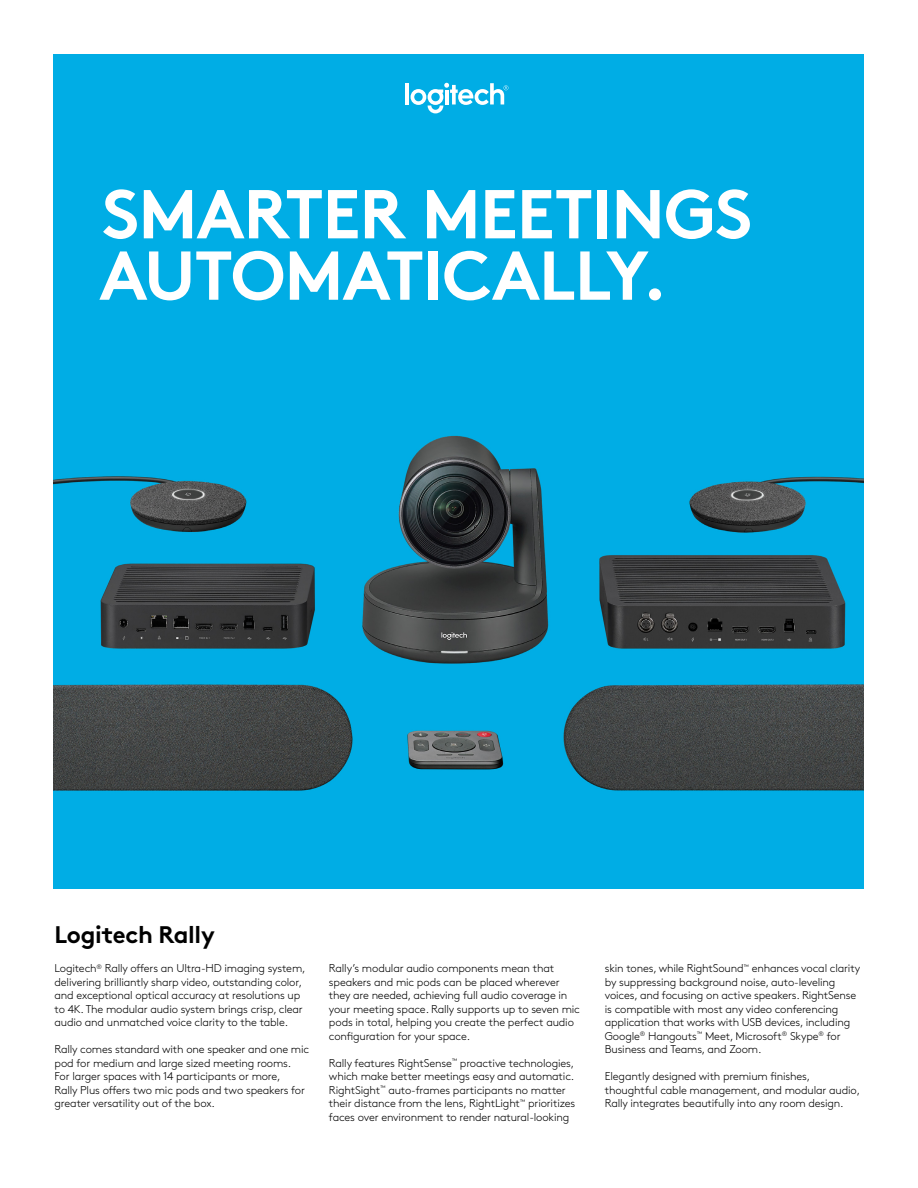
<style>
.page{position:relative;width:918px;height:1188px;background:#fff}
.page>*{position:absolute;margin:0;border:0;box-sizing:border-box;transform-origin:0 0}
.t1{font:700 69px "Brown Std";letter-spacing:-.015em;color:#fff}
.t2{font:700 24px "Brown Std";letter-spacing:-.015em;color:#000}
.Body_Copy{font:300 11.25px/13.5px "Brown Std";letter-spacing:-.015em;color:#000}
</style>
<div class="page">
<img style="left:53px;top:54px;width:810px;height:835px">
<hr style="left:405px;top:83px;width:4px;height:21px;background:#fff">
<svg style="left:411px;top:83px;width:97px;height:30px"></svg>
<hr style="left:445px;top:90px;width:4px;height:14px;background:#fff">
<p class="t1" style="left:102px;top:172px;width:651px">SMARTER MEETINGS</p>
<p class="t1" style="left:99px;top:234px;width:569px">AUTOMATICALLY.</p>
<p class="t2" style="left:55px;top:920px;width:162px">Logitech Rally</p>
<p class="Body_Copy" style="left:55px;top:962px;width:252px">Logitech<sup>®</sup> Rally offers an Ultra-HD imaging system, delivering brilliantly sharp video, outstanding color, and exceptional optical accuracy at resolutions up to 4K. The modular audio system brings crisp, clear audio and unmatched voice clarity to the table.</p>
<p class="Body_Copy" style="left:55px;top:1043px;width:256px">Rally comes standard with one speaker and one mic pod for medium and large sized meeting rooms.<br>For larger spaces with 14 participants or more,<br>Rally Plus offers two mic pods and two speakers for greater versatility out of the box.</p>
<p class="Body_Copy" style="left:329px;top:962px;width:253px">Rally’s modular audio components mean that speakers and mic pods can be placed wherever they are needed, achieving full audio coverage in your meeting space. Rally supports up to seven mic pods in total, helping you create the perfect audio configuration for your space.</p>
<p class="Body_Copy" style="left:329px;top:1056px;width:248px">Rally features RightSense<sup>™</sup> proactive technologies, which make better meetings easy and automatic.<br>RightSight<sup>™</sup> auto-frames participants no matter their distance from the lens, RightLight<sup>™</sup> prioritizes faces over environment to render natural-looking</p>
<p class="Body_Copy" style="left:605px;top:962px;width:257px">skin tones, while RightSound<sup>™</sup> enhances vocal clarity by suppressing background noise, auto-leveling voices, and focusing on active speakers. RightSense is compatible with most any video conferencing application that works with USB devices, including Google<sup>®</sup> Hangouts<sup>™</sup> Meet, Microsoft<sup>®</sup> Skype<sup>®</sup> for Business and Teams, and Zoom.</p>
<p class="Body_Copy" style="left:605px;top:1070px;width:257px">Elegantly designed with premium finishes, thoughtful cable management, and modular audio,<br>Rally integrates beautifully into any room design.</p>
</div>
